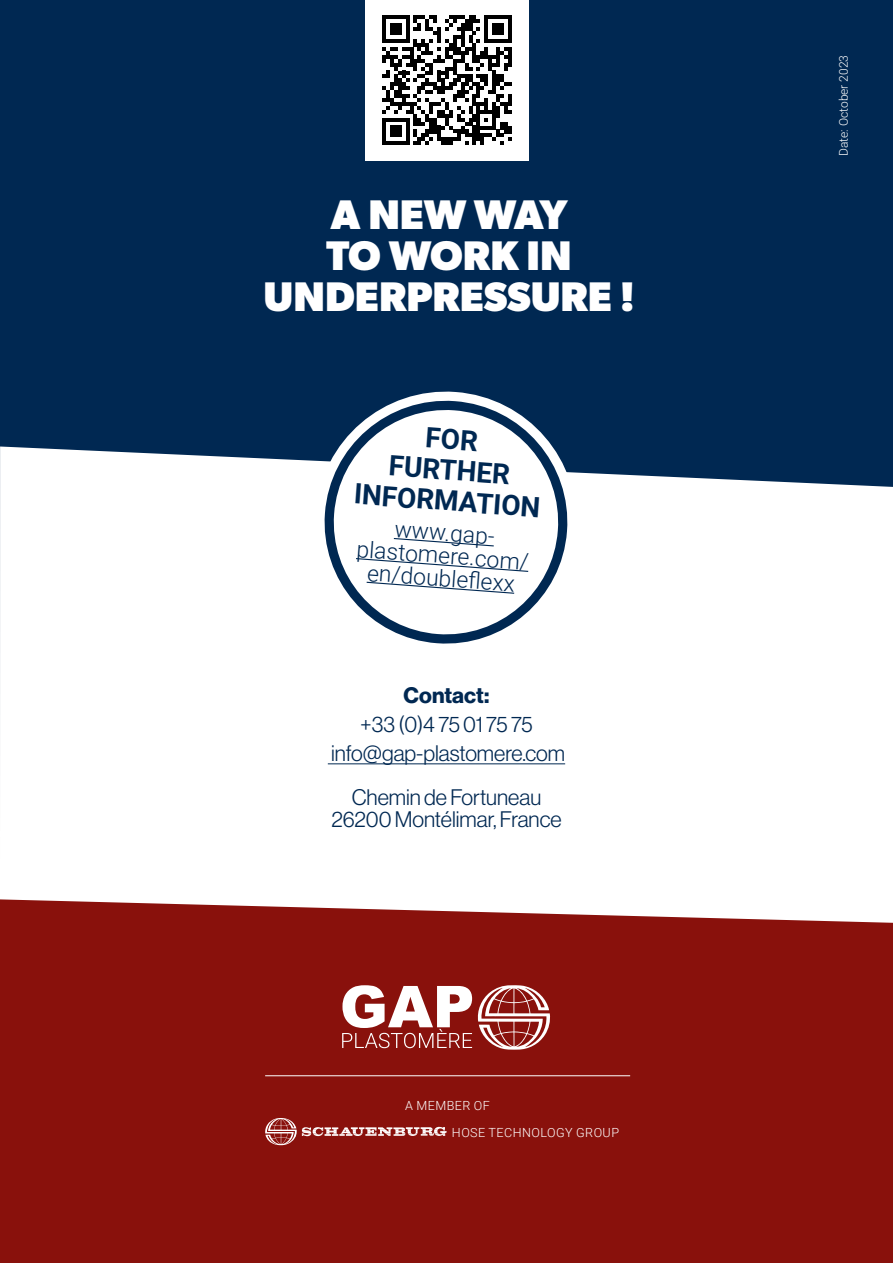
<style>
.page{position:relative;width:893px;height:1263px;background:#fff}
.page>*{position:absolute;margin:0;border:0;box-sizing:border-box;transform-origin:0 0}
.Subtitle__Left{font:700 41.55px "Gibson";color:#fff}
.t1{font:700 27.9px "Roboto";color:#002852}
.t2{font:300 22.95px/22.8px "Roboto";color:#002852;text-align:center}
.Body__Right{font:22.05px "N Haas Grotesk DS Pro 45 Lt";color:#002852}
.Body__Right-2{font:22.05px "N Haas Grotesk DS Pro 75 Bd";color:#002852}
.t3{font:300 12.6px "Roboto";letter-spacing:.035em;color:#fff}
.t4{font:300 12px "Roboto";color:#fff}
</style>
<div class="page">
<div style="left:0;top:838px;width:893px;height:425px;background:#89110c"></div>
<div style="left:0;top:0;width:893px;height:830px;background:#002852"></div>
<div style="left:0;top:446px;width:893px;height:477px;background:#fff"></div>
<div style="left:365px;top:0;width:164px;height:161px;background:#fff"></div>
<svg style="left:382px;top:16px;width:130px;height:129px"></svg>
<svg style="left:265px;top:1118px;width:182px;height:27px"></svg>
<hr style="left:328px;top:764px;width:237px;height:1px;background:#002852">
<svg style="left:342px;top:985px;width:208px;height:65px"></svg>
<hr style="left:265px;top:1075px;width:365px;height:1px;background:#fff">
<div style="left:295px;top:446px;width:302px;height:222px;background:#fff"></div>
<svg style="left:315px;top:391px;width:262px;height:257px"></svg>
<svg style="left:393px;top:537px;width:102px;height:10px"></svg>
<svg style="left:355px;top:557px;width:174px;height:16px;background:#edf0f2"></svg>
<svg style="left:365px;top:581px;width:150px;height:13px;background:#e9ecf0"></svg>
<svg style="left:427px;top:427px;width:51px;height:24px"></svg>
<p class="Subtitle__Left" style="left:331px;top:190px;width:238px">A NEW WAY</p>
<p class="Subtitle__Left" style="left:327px;top:231px;width:247px">TO WORK IN</p>
<p class="Subtitle__Left" style="left:264px;top:272px;width:372px">UNDERPRESSURE !</p>
<p class="t1" style="left:390px;top:446px;width:123px;rotate:4deg">FURTHER</p>
<p class="t1" style="left:355px;top:474px;width:188px;rotate:4deg">INFORMATION</p>
<p class="t2" style="left:359px;top:514px;width:174px;rotate:4deg">www.gap&shy;plastomere.com/ en/doublefl exx</p>
<p class="Body__Right-2" style="left:404px;top:682px;width:87px">Contact:</p>
<p class="Body__Right" style="left:360px;top:711px;width:174px">+33 (0)4 75 01 75 75</p>
<p class="Body__Right" style="left:331px;top:741px;width:236px">info@gap-plastomere.com</p>
<p class="Body__Right" style="left:352px;top:785px;width:191px">Chemin de Fortuneau</p>
<p class="Body__Right" style="left:331px;top:807px;width:232px">26200 Montélimar, France</p>
<p class="t3" style="left:405px;top:1097px;width:86px">A MEMBER OF</p>
<p class="t3" style="left:452px;top:1123px;width:169px">HOSE TECHNOLOGY GROUP</p>
<p class="t4" style="left:835px;top:156px;width:102px;rotate:-90deg">Date: October 2023</p>
</div>
